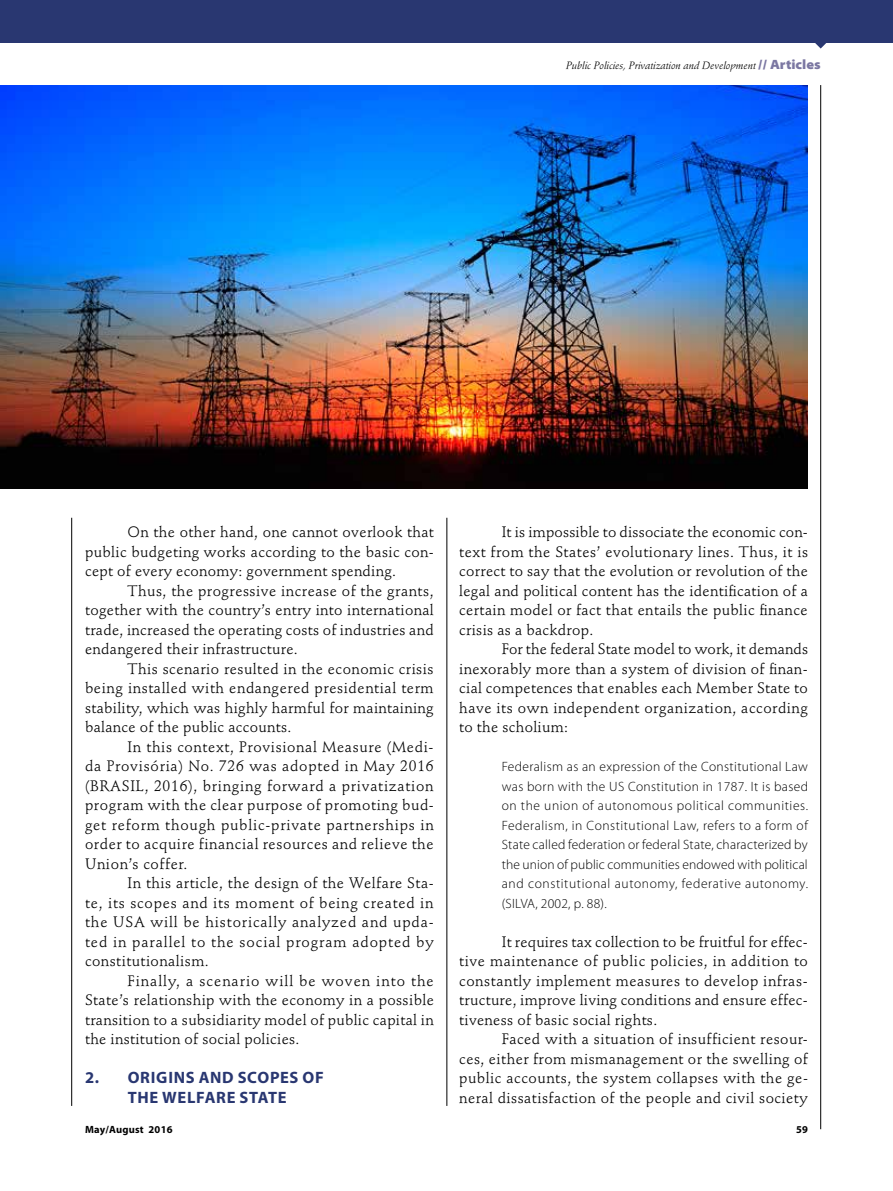
<style>
.page{position:relative;width:893px;height:1191px;background:#fff}
.page>*{position:absolute;margin:0;border:0;box-sizing:border-box;transform-origin:0 0}
.t1{font:700 16.5px/19.5px "Myriad Pro";letter-spacing:.04em;color:#293771;text-align:center}
.t2{font:15px/19.5px "Stempel Schneidler Std";letter-spacing:.02em;color:#000;text-align:justify}
.t3{font:300 13.5px/19.5px "Myriad Pro";letter-spacing:.045em;color:#000;text-align:justify}
.t4{font:italic 10.5px "Stempel Schneidler Std";color:#000}
.t5{font:700 10.5px "Myriad Pro";letter-spacing:.02em;color:#000}
.s1{font-family:"Myriad Pro";font-weight:900;font-style:normal;font-stretch:semi-expanded;font-size:13.5px;color:#7b77a2}
</style>
<div class="page">
<svg style="left:815px;top:43px;width:11px;height:6px"></svg>
<div style="left:0;top:0;width:893px;height:43px;background:#293771"></div>
<hr style="left:71px;top:518px;width:1px;height:588px;background:#000">
<hr style="left:820px;top:85px;width:1px;height:1044px;background:#000">
<hr style="left:446px;top:518px;width:1px;height:588px;background:#000">
<img style="left:0;top:85px;width:808px;height:403px">
<p class="t4" style="left:566px;top:59px;width:256px">Public Policies, Privatization and Development <span class="s1">// Articles</span></p>
<p class="t2" style="left:85px;top:522px;width:350px;text-indent:43px">On the other hand, one cannot overlook that public budgeting works according to the basic con&shy;cept of every economy: government spending.</p>
<p class="t2" style="left:85px;top:581px;width:350px;text-indent:43px">Thus, the progressive increase of the grants, together with the country’s entry into international trade, increased the operating costs of industries and endangered their infrastructure.</p>
<p class="t2" style="left:85px;top:659px;width:350px;text-indent:43px">This scenario resulted in the economic crisis being installed with endangered presidential term stability, which was highly harmful for maintaining balance of the public accounts.</p>
<p class="t2" style="left:85px;top:737px;width:350px;text-indent:43px">In this context, Provisional Measure (Medi&shy;da Provisória) No. 726 was adopted in May 2016 (BRASIL, 2016), bringing forward a privatization program with the clear purpose of promoting bud&shy;get reform though public-private partnerships in order to acquire financial resources and relieve the Union’s coffer.</p>
<p class="t2" style="left:85px;top:873px;width:350px;text-indent:43px">In this article, the design of the Welfare Sta&shy;te, its scopes and its moment of being created in the USA will be historically analyzed and upda&shy;ted in parallel to the social program adopted by constitutionalism.</p>
<p class="t2" style="left:85px;top:971px;width:350px;text-indent:43px">Finally, a scenario will be woven into the State’s relationship with the economy in a possible transition to a subsidiarity model of public capital in the institution of social policies.</p>
<p class="t1" style="left:85px;top:1068px;width:240px">2. ORIGINS AND SCOPES OF<br>THE WELFARE STATE</p>
<p class="t2" style="left:459px;top:522px;width:350px;text-indent:43px">It is impossible to dissociate the economic con&shy;text from the States’ evolutionary lines. Thus, it is correct to say that the evolution or revolution of the legal and political content has the identification of a certain model or fact that entails the public finance crisis as a backdrop.</p>
<p class="t2" style="left:459px;top:639px;width:350px;text-indent:43px">For the federal State model to work, it demands inexorably more than a system of division of finan&shy;cial competences that enables each Member State to have its own independent organization, according to the scholium:</p>
<p class="t3" style="left:502px;top:757px;width:308px">Federalism as an expression of the Constitutional Law was born with the US Constitution in 1787. It is based on the union of autonomous political communities.<br>Federalism, in Constitutional Law, refers to a form of State called federation or federal State, characterized by the union of public communities endowed with political and constitutional autonomy, federative autonomy. (SILVA, 2002, p. 88).</p>
<p class="t2" style="left:459px;top:932px;width:350px;text-indent:43px">It requires tax collection to be fruitful for effec&shy;tive maintenance of public policies, in addition to constantly implement measures to develop infras&shy;tructure, improve living conditions and ensure effec&shy;tiveness of basic social rights.</p>
<p class="t2" style="left:459px;top:1029px;width:350px;text-indent:43px">Faced with a situation of insufficient resour&shy;ces, either from mismanagement or the swelling of public accounts, the system collapses with the ge&shy;neral dissatisfaction of the people and civil society</p>
<p class="t5" style="left:85px;top:1123px;width:89px">May/August 2016</p>
<p class="t5" style="left:796px;top:1123px;width:13px">59</p>
</div>
